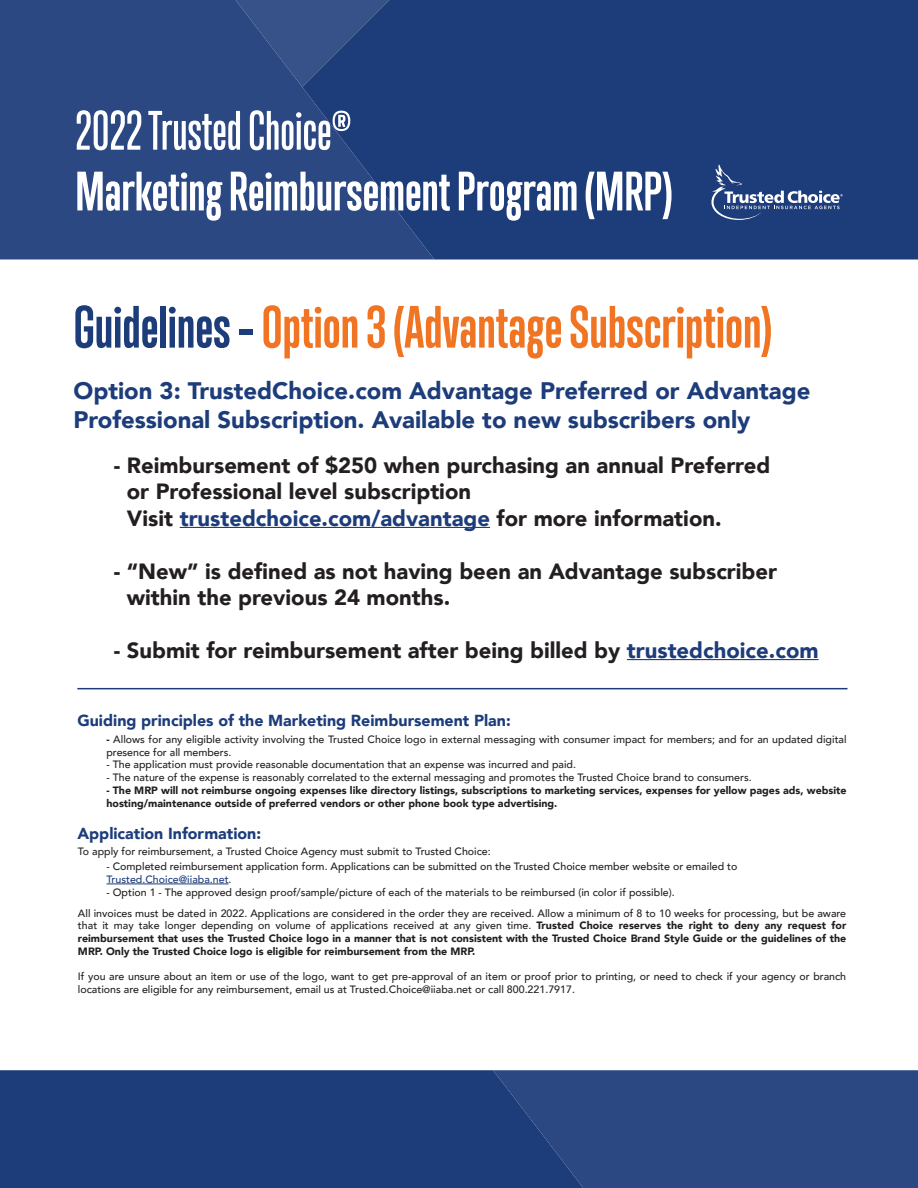
<style>
.page{position:relative;width:918px;height:1188px;background:#fff}
.page>*{position:absolute;margin:0;border:0;box-sizing:border-box;transform-origin:0 0}
.t1{font:700 54.45px "Trump Gothic Pro";color:#f07422}
.t2{font:700 50.7px "Trump Gothic Pro";color:#fff}
.t3{font:500 50.7px "Trump Gothic Pro";color:#fff}
.t4{font:900 23.85px/28.7px "Avenir";color:#1d3c7a}
.t5{font:900 22.05px/26.4px "Avenir";color:#231f20}
.t6{font:900 15.9px "Avenir";color:#1d3c7a}
.t7{font:500 10.65px/12.8px "Avenir";color:#231f20}
.t8{font:900 10.65px/12.8px "Avenir";color:#231f20;text-align:justify}
.s1{color:#1d3c7a}
.s2{font-weight:900}
.s3{font-weight:500}
</style>
<div class="page">
<div style="left:0;top:0;width:302px;height:260px;background:#2b4882"></div>
<svg style="left:180px;top:0;width:122px;height:87px;background:#2e4a84"></svg>
<svg style="left:302px;top:0;width:616px;height:260px;background:#1f3d7b"></svg>
<svg style="left:711px;top:164px;width:132px;height:56px;background:#3b568b"></svg>
<hr style="left:77px;top:688px;width:770px;height:1px;background:#1d3c7a">
<hr style="left:106px;top:884px;width:123px;height:1px;background:#1d3c7a">
<hr style="left:180px;top:527px;width:310px;height:1px;background:#1d3c7a">
<hr style="left:627px;top:659px;width:192px;height:1px;background:#1d3c7a">
<div style="left:625px;top:1070px;width:293px;height:118px;background:#2b4882"></div>
<svg style="left:0;top:1070px;width:625px;height:118px;background:#1f3e7b"></svg>
<h2 class="t3" style="left:75px;top:101px;width:277px">2022 Trusted Choice®</h2>
<h2 class="t2" style="left:75px;top:160px;width:599px">Marketing Reimbursement Program (MRP)</h2>
<h1 class="t1" style="left:74px;top:294px;width:700px"><span class="s1">Guidelines –</span> Option 3 (Advantage Subscription)</h1>
<h3 class="t4" style="left:74px;top:376px;width:738px">Option 3: TrustedChoice.com Advantage Preferred or Advantage<br>Professional Subscription. Available to new subscribers only</h3>
<h3 class="t5" style="left:127px;top:451px;width:645px;text-indent:-13px">- Reimbursement of $250 when purchasing an annual Preferred or Professional level subscription<br>Visit <span class="s1">trustedchoice.com/advantage</span> for more information.</h3>
<h3 class="t5" style="left:127px;top:557px;width:652px;text-indent:-13px">- “New” is defined as not having been an Advantage subscriber within the previous 24 months.</h3>
<h3 class="t5" style="left:114px;top:636px;width:706px">- Submit for reimbursement after being billed by <span class="s1">trustedchoice.com</span></h3>
<h3 class="t6" style="left:77px;top:707px;width:435px">Guiding principles of the Marketing Reimbursement Plan:</h3>
<p class="t7" style="left:106px;top:732px;width:742px"><span class="s2">-</span> Allows for any eligible activity involving the Trusted Choice logo in external messaging with consumer impact for members; and for an updated digital presence for all members.</p>
<p class="t7" style="left:106px;top:758px;width:471px">- The application must provide reasonable documentation that an expense was incurred and paid.</p>
<p class="t7" style="left:106px;top:770px;width:647px">- The nature of the expense is reasonably correlated to the external messaging and promotes the Trusted Choice brand to consumers.</p>
<p class="t8" style="left:106px;top:783px;width:742px">- The MRP will not reimburse ongoing expenses like directory listings, subscriptions to marketing services, expenses for yellow pages ads, website hosting/maintenance outside of preferred vendors or other phone book type advertising.</p>
<h3 class="t6" style="left:77px;top:820px;width:185px">Application Information:</h3>
<p class="t7" style="left:78px;top:844px;width:414px">To apply for reimbursement, a Trusted Choice Agency must submit to Trusted Choice:</p>
<p class="t7" style="left:106px;top:860px;width:633px">- Completed reimbursement application form. Applications can be submitted on the Trusted Choice member website or emailed to<br><span class="s1">Trusted.Choice@iiaba.net</span>.</p>
<p class="t7" style="left:106px;top:885px;width:570px">- Option 1 - The approved design proof/sample/picture of each of the materials to be reimbursed (in color if possible).</p>
<p class="t8" style="left:78px;top:906px;width:770px"><span class="s3">All invoices must be dated in 2022. Applications are considered in the order they are received. Allow a minimum of 8 to 10 weeks for processing, but be aware that it may take longer depending on volume of applications received at any given time.</span> Trusted Choice reserves the right to deny any request for reimbursement that uses the Trusted Choice logo in a manner that is not consistent with the Trusted Choice Brand Style Guide or the guidelines of the MRP. Only the Trusted Choice logo is eligible for reimbursement from the MRP.</p>
<p class="t7" style="left:78px;top:970px;width:770px">If you are unsure about an item or use of the logo, want to get pre-approval of an item or proof prior to printing, or need to check if your agency or branch locations are eligible for any reimbursement, email us at Trusted.Choice@iiaba.net or call 800.221.7917.</p>
</div>
